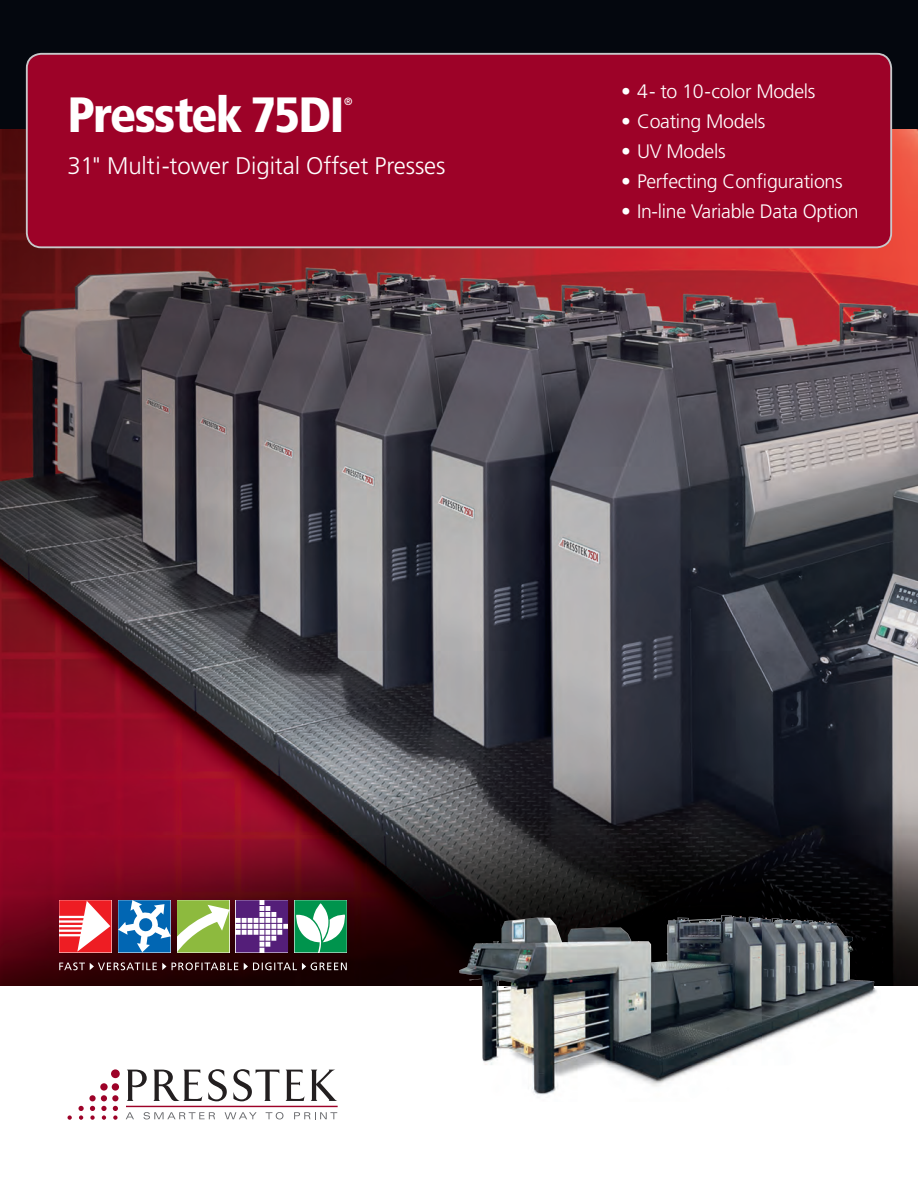
<style>
.page{position:relative;width:918px;height:1188px;background:#fff}
.page>*{position:absolute;margin:0;border:0;box-sizing:border-box;transform-origin:0 0}
.t1{font:900 condensed 49.5px "Frutiger LT Std";letter-spacing:-.035em;color:#fff}
.t2{font:300 24px "Frutiger LT Std";letter-spacing:-.005em;color:#fff}
.t3{font:300 19.5px "Frutiger LT Std";letter-spacing:-.015em;color:#fff}
.t4{font:10.5px "Frutiger LT Std";color:#fff}
</style>
<div class="page">
<img style="left:0;top:128px;width:918px;height:858px">
<div style="left:0;top:0;width:918px;height:128px;background:#04070e"></div>
<div style="left:27px;top:54px;width:864px;height:193px;background:#9d0228;border-radius:14px"></div>
<div style="left:26px;top:53px;width:866px;height:195px;border:2px solid #c7c8ca;border-radius:14px"></div>
<div style="left:111px;top:1069px;width:9px;height:9px;background:#9d0228;border-radius:50%"></div>
<div style="left:112px;top:1083px;width:7px;height:8px;background:#9d0228;border-radius:50%"></div>
<svg style="left:68px;top:1115px;width:4px;height:5px"></svg>
<div style="left:100px;top:1083px;width:8px;height:8px;background:#9d0228;border-radius:50%"></div>
<svg style="left:101px;top:1095px;width:17px;height:25px"></svg>
<div style="left:89px;top:1095px;width:7px;height:6px;background:#9d0228;border-radius:50%"></div>
<svg style="left:90px;top:1106px;width:5px;height:14px"></svg>
<svg style="left:78px;top:1106px;width:6px;height:14px"></svg>
<svg style="left:127px;top:1070px;width:20px;height:31px"></svg>
<svg style="left:153px;top:1070px;width:49px;height:31px"></svg>
<svg style="left:208px;top:1069px;width:19px;height:32px"></svg>
<svg style="left:233px;top:1069px;width:46px;height:32px"></svg>
<svg style="left:285px;top:1070px;width:20px;height:31px"></svg>
<svg style="left:311px;top:1070px;width:26px;height:31px"></svg>
<svg style="left:126px;top:1112px;width:8px;height:7px"></svg>
<svg style="left:143px;top:1112px;width:72px;height:7px"></svg>
<svg style="left:225px;top:1112px;width:32px;height:7px"></svg>
<svg style="left:266px;top:1112px;width:17px;height:7px"></svg>
<svg style="left:294px;top:1112px;width:43px;height:7px"></svg>
<hr style="left:126px;top:1106px;width:212px;height:1px;background:#9d0228">
<img style="left:459px;top:915px;width:422px;height:180px">
<svg style="left:295px;top:900px;width:52px;height:52px"></svg>
<svg style="left:177px;top:900px;width:52px;height:52px"></svg>
<svg style="left:118px;top:900px;width:53px;height:52px"></svg>
<svg style="left:236px;top:900px;width:52px;height:52px"></svg>
<svg style="left:59px;top:900px;width:52px;height:52px"></svg>
<svg style="left:59px;top:962px;width:288px;height:8px;background:#5f4344"></svg>
<p class="t1" style="left:68px;top:85px;width:279px">Presstek 75DI</p>
<p class="t4" style="left:344px;top:95px;width:10px">®</p>
<p class="t2" style="left:68px;top:152px;width:379px">31" Multi-tower Digital Offset Presses</p>
<p class="t3" style="left:621px;top:80px;width:196px">• 4- to 10-color Models</p>
<p class="t3" style="left:621px;top:110px;width:146px">• Coating Models</p>
<p class="t3" style="left:621px;top:140px;width:106px">• UV Models</p>
<p class="t3" style="left:621px;top:170px;width:223px">• Perfecting Configurations</p>
<p class="t3" style="left:621px;top:200px;width:239px">• In-line Variable Data Option</p>
</div>
